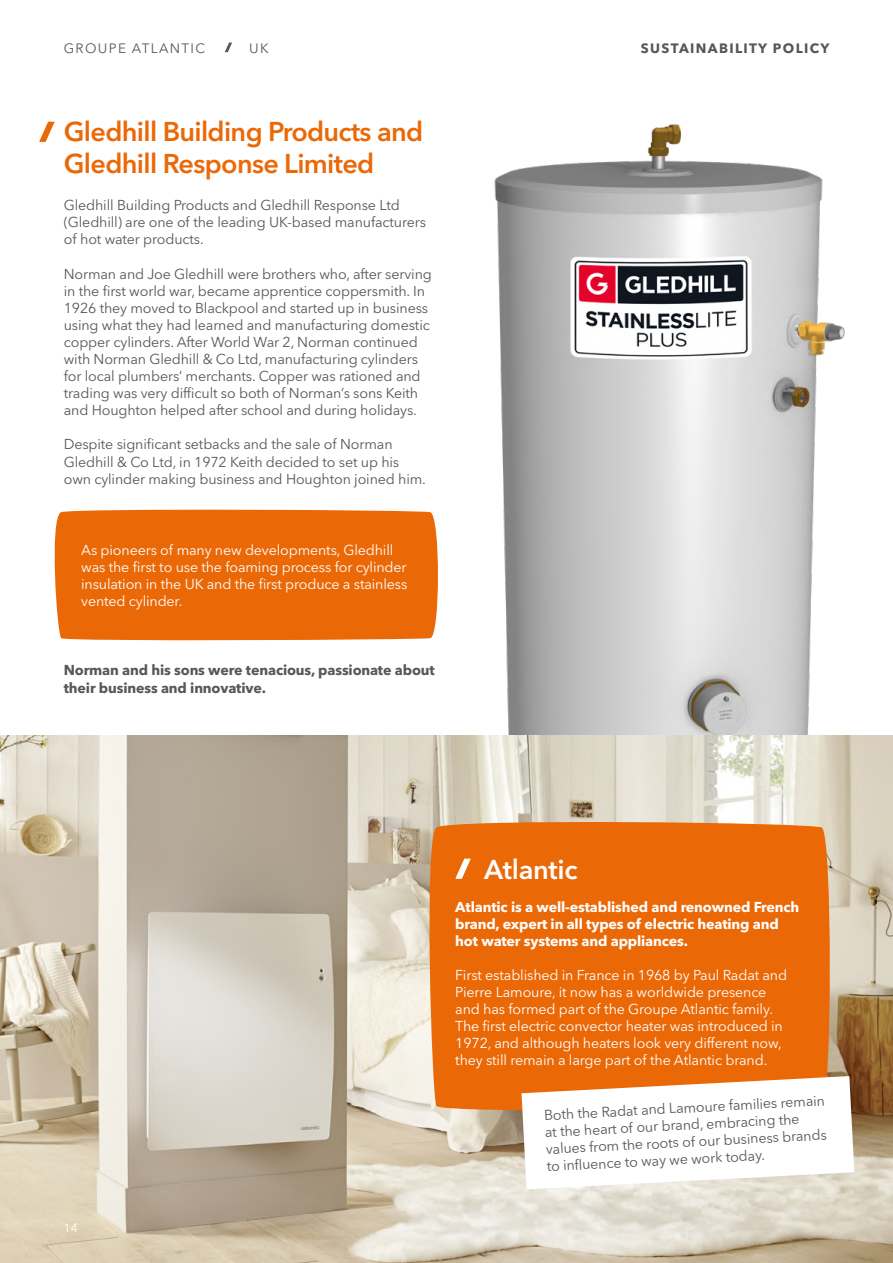
<style>
.page{position:relative;width:893px;height:1263px;background:#fff}
.page>*{position:absolute;margin:0;border:0;box-sizing:border-box;transform-origin:0 0}
.t1{font:600 27px/32.4px "Avenir Next LT Pro";letter-spacing:-.025em;color:#eb6807}
.t2{font:600 27px "Avenir Next LT Pro";letter-spacing:-.01em;color:#fff}
.t3{font:14.25px/17.1px "Avenir Next LT Pro";letter-spacing:-.01em;color:#575756}
.t4{font:14.25px/17.1px "Avenir Next LT Pro";letter-spacing:-.01em;color:#fff}
.t5{font:700 14.25px/17.1px "Avenir Next LT Pro";letter-spacing:-.01em;color:#fff}
.t6{font:700 14.25px/17.1px "Avenir Next LT Pro";letter-spacing:-.01em;color:#575756}
.t7{font:700 13.5px "Avenir Next LT Pro";letter-spacing:.1em;color:#575756}
.t8{font:13.5px "Avenir Next LT Pro";letter-spacing:.1em;color:#575756}
.t9{font:12px "Avenir Next LT Pro";color:#fff}
</style>
<div class="page">
<svg style="left:225px;top:43px;width:7px;height:9px"></svg>
<svg style="left:39px;top:122px;width:16px;height:20px"></svg>
<div style="left:54px;top:509px;width:263px;height:132px;background:#eb6807"></div>
<img style="left:317px;top:124px;width:576px;height:612px">
<img style="left:0;top:736px;width:893px;height:527px">
<div style="left:423px;top:818px;width:409px;height:296px;background:#eb6807"></div>
<svg style="left:455px;top:858px;width:16px;height:21px"></svg>
<svg style="left:521px;top:1076px;width:333px;height:113px"></svg>
<p class="t8" style="left:64px;top:40px;width:143px">GROUPE ATLANTIC</p>
<p class="t8" style="left:249px;top:40px;width:21px">UK</p>
<p class="t7" style="left:641px;top:40px;width:190px">SUSTAINABILITY POLICY</p>
<h1 class="t1" style="left:64px;top:115px;width:361px">Gledhill Building Products and<br>Gledhill Response Limited</h1>
<p class="t3" style="left:64px;top:197px;width:364px">Gledhill Building Products and Gledhill Response Ltd (Gledhill) are one of the leading UK-based manufacturers of hot water products.</p>
<p class="t3" style="left:64px;top:265px;width:369px">Norman and Joe Gledhill were brothers who, after serving in the first world war, became apprentice coppersmith. In 1926 they moved to Blackpool and started up in business using what they had learned and manufacturing domestic copper cylinders. After World War 2, Norman continued with Norman Gledhill &amp; Co Ltd, manufacturing cylinders for local plumbers’ merchants. Copper was rationed and trading was very difficult so both of Norman’s sons Keith and Houghton helped after school and during holidays.</p>
<p class="t3" style="left:64px;top:436px;width:364px">Despite significant setbacks and the sale of Norman<br>Gledhill &amp; Co Ltd, in 1972 Keith decided to set up his own cylinder making business and Houghton joined him.</p>
<p class="t4" style="left:81px;top:541px;width:328px">As pioneers of many new developments, Gledhill was the first to use the foaming process for cylinder insulation in the UK and the first produce a stainless vented cylinder.</p>
<p class="t6" style="left:64px;top:662px;width:373px">Norman and his sons were tenacious, passionate about their business and innovative.</p>
<p class="t9" style="left:64px;top:1220px;width:15px">14</p>
<h1 class="t2" style="left:484px;top:853px;width:95px">Atlantic</h1>
<p class="t5" style="left:455px;top:898px;width:345px">Atlantic is a well-established and renowned French brand, expert in all types of electric heating and hot water systems and appliances.</p>
<p class="t4" style="left:455px;top:966px;width:333px">First established in France in 1968 by Paul Radat and Pierre Lamoure, it now has a worldwide presence and has formed part of the Groupe Atlantic family.<br>The first electric convector heater was introduced in 1972, and although heaters look very different now, they still remain a large part of the Atlantic brand.</p>
<p class="t3" style="left:544px;top:1106px;width:283px;rotate:-3deg">Both the Radat and Lamoure families remain at the heart of our brand, embracing the values from the roots of our business brands to infl uence to way we work today.</p>
</div>
